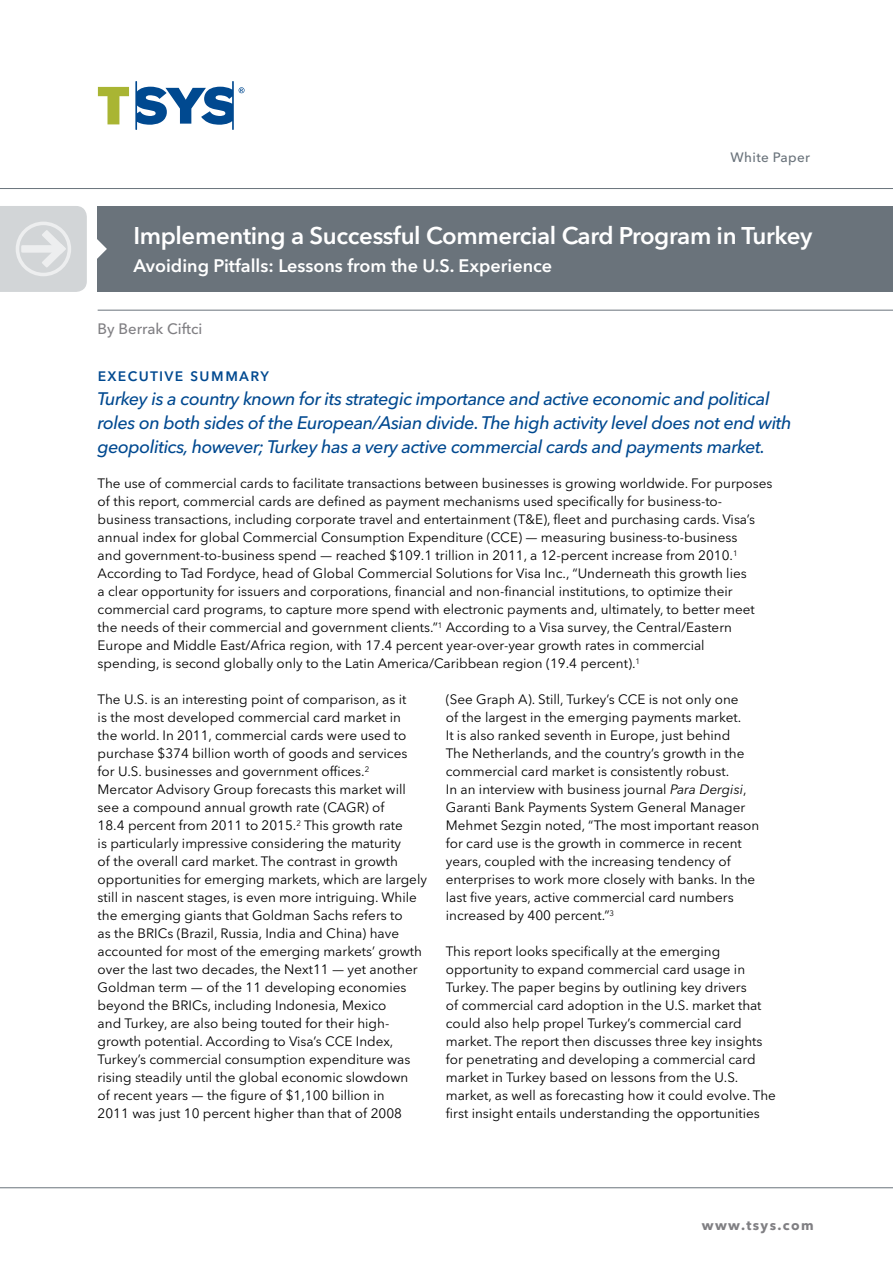
<style>
.page{position:relative;width:893px;height:1263px;background:#fff}
.page>*{position:absolute;margin:0;border:0;box-sizing:border-box;transform-origin:0 0}
.t1{font:600 24px "Avenir Next LT Pro";letter-spacing:-.015em;color:#fff}
.t2{font:italic 500 18px/24px "Avenir Next LT Pro";letter-spacing:-.025em;color:#004990}
.t3{font:600 18px "Avenir Next LT Pro";color:#fff}
.t4{font:500 18px "Avenir Next LT Pro";letter-spacing:.05em;color:#004990}
.t5{font:500 15px "Avenir Next LT Pro";color:#807f83}
.t6{font:700 13.65px "Avenir Next LT Pro";letter-spacing:.1em;color:#807f83}
.t7{font:13.5px/18px "Avenir Next LT Pro";color:#000}
.t8{font:500 13.5px "Avenir Next LT Pro";letter-spacing:.025em;color:#6a737b}
.s1{font-style:italic}
</style>
<div class="page">
<hr style="left:0;top:1187px;width:893px;height:1px;background:#6a737b">
<hr style="left:98px;top:310px;width:795px;height:1px;background:#6a737b">
<hr style="left:0;top:188px;width:893px;height:1px;background:#6a737b">
<svg style="left:98px;top:87px;width:31px;height:37px"></svg>
<svg style="left:135px;top:81px;width:110px;height:49px"></svg>
<div style="left:98px;top:206px;width:795px;height:86px;background:#6a737b"></div>
<svg style="left:0;top:206px;width:107px;height:86px"></svg>
<p class="t8" style="left:731px;top:149px;width:81px">White Paper</p>
<p class="t1" style="left:133px;top:221px;width:681px">Implementing a Successful Commercial Card Program in Turkey</p>
<p class="t3" style="left:133px;top:255px;width:420px">Avoiding Pitfalls: Lessons from the U.S. Experience</p>
<p class="t5" style="left:98px;top:320px;width:106px">By Berrak Ciftci</p>
<p class="t4" style="left:98px;top:364px;width:173px">executive summary</p>
<p class="t2" style="left:98px;top:386px;width:696px">Turkey is a country known for its strategic importance and active economic and political roles on both sides of the European/Asian divide. The high activity level does not end with geopolitics, however; Turkey has a very active commercial cards and payments market.</p>
<p class="t7" style="left:98px;top:475px;width:676px">The use of commercial cards to facilitate transactions between businesses is growing worldwide. For purposes of this report, commercial cards are defned as payment mechanisms used specifcally for business-to&shy;business transactions, including corporate travel and entertainment (T&amp;E), feet and purchasing cards. Visa’s annual index for global Commercial Consumption Expenditure (CCE) — measuring business-to-business<br>and government-to-business spend — reached $109.1 trillion in 2011, a 12-percent increase from 2010.<sup>1<br></sup>According to Tad Fordyce, head of Global Commercial Solutions for Visa Inc., “Underneath this growth lies<br>a clear opportunity for issuers and corporations, fnancial and non-fnancial institutions, to optimize their commercial card programs, to capture more spend with electronic payments and, ultimately, to better meet the needs of their commercial and government clients.”<sup>1</sup> According to a Visa survey, the Central/Eastern Europe and Middle East/Africa region, with 17.4 percent year-over-year growth rates in commercial<br>spending, is second globally only to the Latin America/Caribbean region (19.4 percent).<sup>1</sup></p>
<p class="t7" style="left:98px;top:691px;width:311px">The U.S. is an interesting point of comparison, as it is the most developed commercial card market in the world. In 2011, commercial cards were used to purchase $374 billion worth of goods and services for U.S. businesses and government offces.<sup>2<br></sup>Mercator Advisory Group forecasts this market will see a compound annual growth rate (CAGR) of</p>
<p class="t7" style="left:98px;top:817px;width:331px">18.4 percent from 2011 to 2015.<sup>2</sup> This growth rate<br>is particularly impressive considering the maturity<br>of the overall card market. The contrast in growth opportunities for emerging markets, which are largely still in nascent stages, is even more intriguing. While the emerging giants that Goldman Sachs refers to<br>as the BRICs (Brazil, Russia, India and China) have accounted for most of the emerging markets’ growth over the last two decades, the Next11 — yet another Goldman term — of the 11 developing economies beyond the BRICs, including Indonesia, Mexico<br>and Turkey, are also being touted for their high&shy;growth potential. According to Visa’s CCE Index, Turkey’s commercial consumption expenditure was rising steadily until the global economic slowdown<br>of recent years — the fgure of $1,100 billion in<br>2011 was just 10 percent higher than that of 2008</p>
<p class="t7" style="left:446px;top:691px;width:315px">(See Graph A). Still, Turkey’s CCE is not only one<br>of the largest in the emerging payments market.<br>It is also ranked seventh in Europe, just behind<br>The Netherlands, and the country’s growth in the commercial card market is consistently robust.<br>In an interview with business journal <span class="s1">Para Dergisi</span>, Garanti Bank Payments System General Manager Mehmet Sezgin noted, “The most important reason for card use is the growth in commerce in recent years, coupled with the increasing tendency of enterprises to work more closely with banks. In the last fve years, active commercial card numbers increased by 400 percent.”<sup>3</sup></p>
<p class="t7" style="left:446px;top:943px;width:332px">This report looks specifcally at the emerging opportunity to expand commercial card usage in Turkey. The paper begins by outlining key drivers<br>of commercial card adoption in the U.S. market that could also help propel Turkey’s commercial card market. The report then discusses three key insights for penetrating and developing a commercial card market in Turkey based on lessons from the U.S. market, as well as forecasting how it could evolve. The frst insight entails understanding the opportunities</p>
<p class="t6" style="left:702px;top:1217px;width:113px">www.tsys.com</p>
</div>
